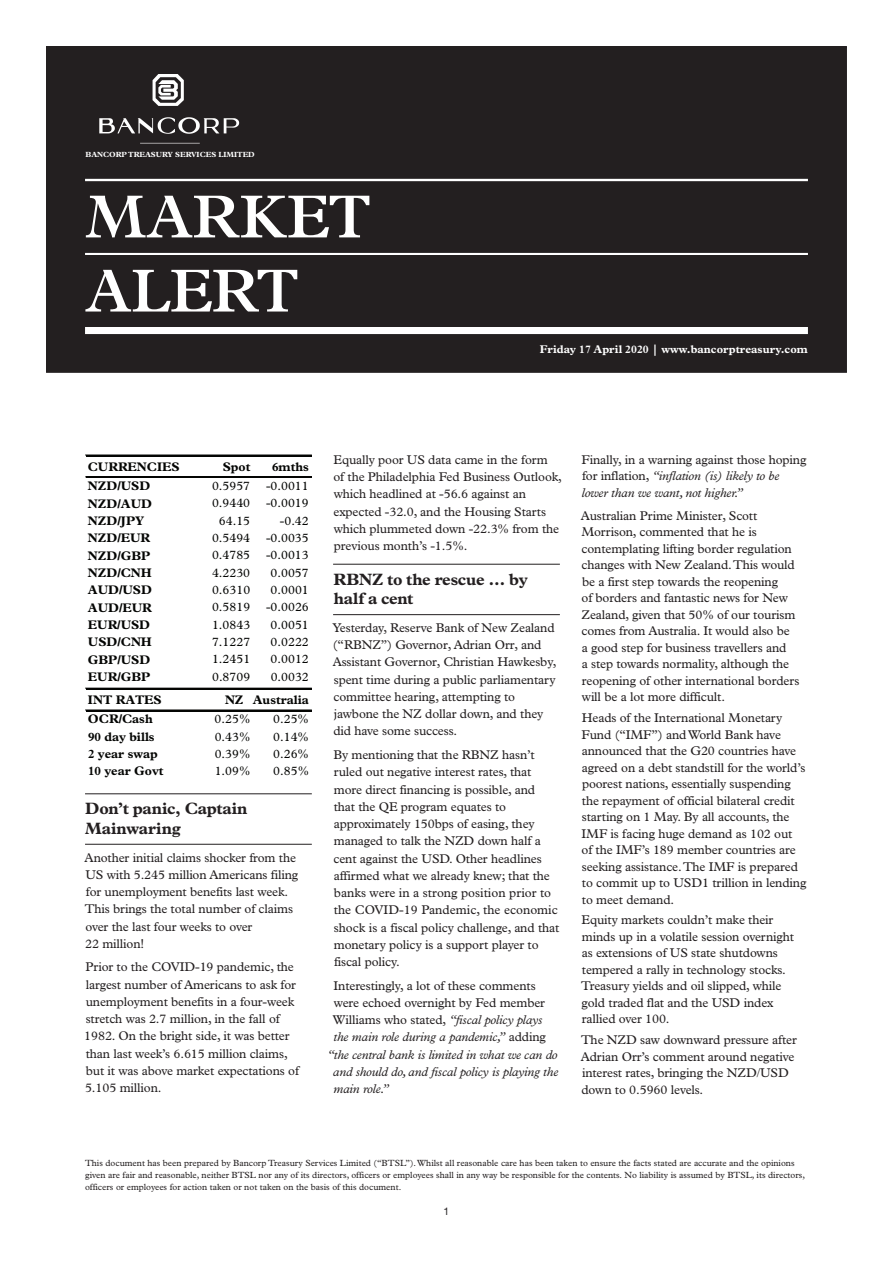
<style>
.page{position:relative;width:893px;height:1263px;background:#fff}
.page>*{position:absolute;margin:0;border:0;box-sizing:border-box;transform-origin:0 0}
.t1{font:600 61.2px/74.1px "Plantin Std";letter-spacing:-.01em;color:#fff}
.t2{font:700 16.5px/19.5px "Plantin Std";letter-spacing:-.015em;color:#231f20}
.t3{font:12.75px/17.2px "Plantin Std";letter-spacing:-.01em;color:#231f20}
.t4{font:italic 12.75px/16.5px "Plantin Std";letter-spacing:-.01em;color:#231f20}
.t5{font:12.45px "Plantin Std";color:#040503}
.t6{font:700 12.45px "Plantin Std";color:#040503}
.t7{font:700 11.25px "Plantin Std";color:#fff}
.t8{font:10.5px "Helvetica Neue LT Std";color:#231f20}
.t9{font:9px/12px "Plantin Std";color:#231f20}
.t10{font:700 7.5px "Plantin Std";color:#fff}
.s1{font-style:italic}
.s2{font-style:normal}
</style>
<div class="page">
<div style="left:47px;top:47px;width:799px;height:325px;background:#231f20"></div>
<div style="left:46px;top:46px;width:801px;height:327px;border:2px solid #231f20"></div>
<hr style="left:85px;top:179px;width:723px;height:2px;background:#fff">
<hr style="left:85px;top:253px;width:723px;height:2px;background:#fff">
<div style="left:85px;top:327px;width:723px;height:7px;background:#fff"></div>
<hr style="left:85px;top:793px;width:227px;height:1px;background:#231f20">
<hr style="left:85px;top:844px;width:227px;height:1px;background:#231f20">
<hr style="left:86px;top:455px;width:225px;height:1px;background:#040503">
<hr style="left:86px;top:477px;width:225px;height:1px;background:#040503">
<hr style="left:86px;top:688px;width:225px;height:1px;background:#040503">
<hr style="left:86px;top:710px;width:225px;height:1px;background:#040503">
<img style="left:99px;top:75px;width:141px;height:69px">
<hr style="left:333px;top:564px;width:227px;height:1px;background:#231f20">
<hr style="left:333px;top:614px;width:227px;height:1px;background:#231f20">
<p class="t10" style="left:85px;top:150px;width:7px">bancorp</p>
<p class="t10" style="left:128px;top:150px;width:7px">treasury</p>
<p class="t10" style="left:175px;top:150px;width:81px">SERVICES lIMITED</p>
<h1 class="t1" style="left:85px;top:180px;width:288px">MARKET<br>ALERT</h1>
<p class="t7" style="left:540px;top:343px;width:270px">Friday 17 April 2020 | www.bancorptreasury.com</p>
<p class="t6" style="left:88px;top:459px;width:93px">CURRENCIES</p>
<p class="t6" style="left:223px;top:459px;width:29px">Spot</p>
<p class="t6" style="left:272px;top:459px;width:38px">6mths</p>
<p class="t6" style="left:88px;top:479px;width:64px">NZD/USD</p>
<p class="t5" style="left:212px;top:479px;width:40px">0.5957</p>
<p class="t5" style="left:266px;top:479px;width:44px">-0.0011</p>
<p class="t6" style="left:88px;top:496px;width:66px">NZD/AUD</p>
<p class="t5" style="left:212px;top:496px;width:40px">0.9440</p>
<p class="t5" style="left:266px;top:496px;width:44px">-0.0019</p>
<p class="t6" style="left:88px;top:513px;width:58px">NZD/JPY</p>
<p class="t5" style="left:219px;top:513px;width:33px">64.15</p>
<p class="t5" style="left:280px;top:513px;width:30px">-0.42</p>
<p class="t6" style="left:88px;top:531px;width:64px">NZD/EUR</p>
<p class="t5" style="left:212px;top:531px;width:40px">0.5494</p>
<p class="t5" style="left:266px;top:531px;width:44px">-0.0035</p>
<p class="t6" style="left:88px;top:548px;width:64px">NZD/GBP</p>
<p class="t5" style="left:212px;top:548px;width:40px">0.4785</p>
<p class="t5" style="left:266px;top:548px;width:44px">-0.0013</p>
<p class="t6" style="left:88px;top:565px;width:65px">NZD/CNH</p>
<p class="t5" style="left:212px;top:565px;width:40px">4.2230</p>
<p class="t5" style="left:271px;top:565px;width:40px">0.0057</p>
<p class="t6" style="left:88px;top:583px;width:66px">AUD/USD</p>
<p class="t5" style="left:212px;top:583px;width:40px">0.6310</p>
<p class="t5" style="left:271px;top:583px;width:40px">0.0001</p>
<p class="t6" style="left:88px;top:600px;width:65px">AUD/EUR</p>
<p class="t5" style="left:212px;top:600px;width:40px">0.5819</p>
<p class="t5" style="left:266px;top:600px;width:44px">-0.0026</p>
<p class="t6" style="left:88px;top:617px;width:64px">EUR/USD</p>
<p class="t5" style="left:212px;top:617px;width:40px">1.0843</p>
<p class="t5" style="left:271px;top:617px;width:40px">0.0051</p>
<p class="t6" style="left:88px;top:634px;width:65px">USD/CNH</p>
<p class="t5" style="left:212px;top:635px;width:40px">7.1227</p>
<p class="t5" style="left:271px;top:635px;width:40px">0.0222</p>
<p class="t6" style="left:88px;top:652px;width:64px">GBP/USD</p>
<p class="t5" style="left:212px;top:652px;width:40px">1.2451</p>
<p class="t5" style="left:271px;top:652px;width:40px">0.0012</p>
<p class="t6" style="left:88px;top:669px;width:64px">EUR/GBP</p>
<p class="t5" style="left:212px;top:669px;width:40px">0.8709</p>
<p class="t5" style="left:271px;top:669px;width:40px">0.0032</p>
<p class="t6" style="left:88px;top:692px;width:75px">INT RATES</p>
<p class="t6" style="left:225px;top:692px;width:85px">NZ Australia</p>
<p class="t6" style="left:88px;top:712px;width:66px">OCR/Cash</p>
<p class="t5" style="left:215px;top:712px;width:37px">0.25%</p>
<p class="t5" style="left:273px;top:712px;width:37px">0.25%</p>
<p class="t6" style="left:88px;top:729px;width:68px">90 day bills</p>
<p class="t5" style="left:215px;top:729px;width:37px">0.43%</p>
<p class="t5" style="left:273px;top:729px;width:37px">0.14%</p>
<p class="t6" style="left:88px;top:746px;width:71px">2 year swap</p>
<p class="t5" style="left:215px;top:747px;width:37px">0.39%</p>
<p class="t5" style="left:273px;top:747px;width:37px">0.26%</p>
<p class="t6" style="left:88px;top:764px;width:77px">10 year Govt</p>
<p class="t5" style="left:215px;top:764px;width:37px">1.09%</p>
<p class="t5" style="left:273px;top:764px;width:37px">0.85%</p>
<p class="t2" style="left:85px;top:799px;width:164px">Don’t panic, Captain<br>Mainwaring</p>
<p class="t3" style="left:85px;top:849px;width:215px">Another initial claims shocker from the<br>US with 5.245 million Americans filing for unemployment benefits last week.<br>This brings the total number of claims over the last four weeks to over<br>22 million!</p>
<p class="t3" style="left:84px;top:958px;width:216px">Prior to the COVID-19 pandemic, the largest number of Americans to ask for unemployment benefits in a four-week stretch was 2.7 million, in the fall of 1982. On the bright side, it was better than last week’s 6.615 million claims, but it was above market expectations of 5.105 million.</p>
<p class="t3" style="left:334px;top:451px;width:230px">Equally poor US data came in the form<br>of the Philadelphia Fed Business Outlook, which headlined at -56.6 against an expected -32.0, and the Housing Starts which plummeted down -22.3% from the previous month’s -1.5%.</p>
<p class="t2" style="left:333px;top:569px;width:196px">RBNZ to the rescue … by half a cent</p>
<p class="t3" style="left:333px;top:619px;width:225px">Yesterday, Reserve Bank of New Zealand (“RBNZ”) Governor, Adrian Orr, and Assistant Governor, Christian Hawkesby, spent time during a public parliamentary committee hearing, attempting to jawbone the NZ dollar down, and they did have some success.</p>
<p class="t3" style="left:333px;top:746px;width:227px">By mentioning that the RBNZ hasn’t ruled out negative interest rates, that more direct financing is possible, and<br>that the QE program equates to approximately 150bps of easing, they managed to talk the NZD down half a cent against the USD. Other headlines affirmed what we already knew; that the banks were in a strong position prior to the COVID-19 Pandemic, the economic shock is a fiscal policy challenge, and that monetary policy is a support player to fiscal policy.</p>
<p class="t3" style="left:333px;top:977px;width:204px">Interestingly, a lot of these comments</p>
<p class="t3" style="left:334px;top:994px;width:213px">were echoed overnight by Fed member</p>
<p class="t3" style="left:333px;top:1011px;width:211px">Williams who stated, <span class="s1">“fiscal policy plays</span></p>
<p class="t4" style="left:334px;top:1029px;width:214px">the main role during a pandemic,” <span class="s2">adding</span></p>
<p class="t4" style="left:327px;top:1046px;width:232px">“the central bank is limited in what we can do</p>
<p class="t4" style="left:333px;top:1063px;width:227px">and should do, and fiscal policy is playing the</p>
<p class="t4" style="left:333px;top:1081px;width:57px">main role.”</p>
<p class="t4" style="left:582px;top:451px;width:226px"><span class="s2">Finally, in a warning against those hoping for inflation,</span> “inflation (is) likely to be lower than we want, not higher.”</p>
<p class="t3" style="left:581px;top:507px;width:220px;line-height:16.5px">Australian Prime Minister, Scott Morrison, commented that he is contemplating lifting border regulation changes with New Zealand. This would be a first step towards the reopening<br>of borders and fantastic news for New Zealand, given that 50% of our tourism comes from Australia. It would also be<br>a good step for business travellers and<br>a step towards normality, although the reopening of other international borders will be a lot more difficult.</p>
<p class="t3" style="left:582px;top:710px;width:226px;line-height:16.5px">Heads of the International Monetary Fund (“IMF”) and World Bank have announced that the G20 countries have agreed on a debt standstill for the world’s poorest nations, essentially suspending the repayment of official bilateral credit starting on 1 May. By all accounts, the IMF is facing huge demand as 102 out<br>of the IMF’s 189 member countries are seeking assistance. The IMF is prepared to commit up to USD1 trillion in lending to meet demand.</p>
<p class="t3" style="left:581px;top:912px;width:214px;line-height:16.5px">Equity markets couldn’t make their minds up in a volatile session overnight as extensions of US state shutdowns tempered a rally in technology stocks.<br>Treasury yields and oil slipped, while gold traded flat and the USD index rallied over 100.</p>
<p class="t3" style="left:581px;top:1031px;width:218px;line-height:16.5px">The NZD saw downward pressure after Adrian Orr’s comment around negative interest rates, bringing the NZD/USD down to 0.5960 levels.</p>
<p class="t9" style="left:85px;top:1157px;width:722px">This document has been prepared by Bancorp Treasury Services Limited (“BTSL”). Whilst all reasonable care has been taken to ensure the facts stated are accurate and the opinions given are fair and reasonable, neither BTSL nor any of its directors, officers or employees shall in any way be responsible for the contents. No liability is assumed by BTSL, its directors, officers or employees for action taken or not taken on the basis of this document.</p>
<p class="t8" style="left:444px;top:1205px;width:7px">1</p>
</div>
